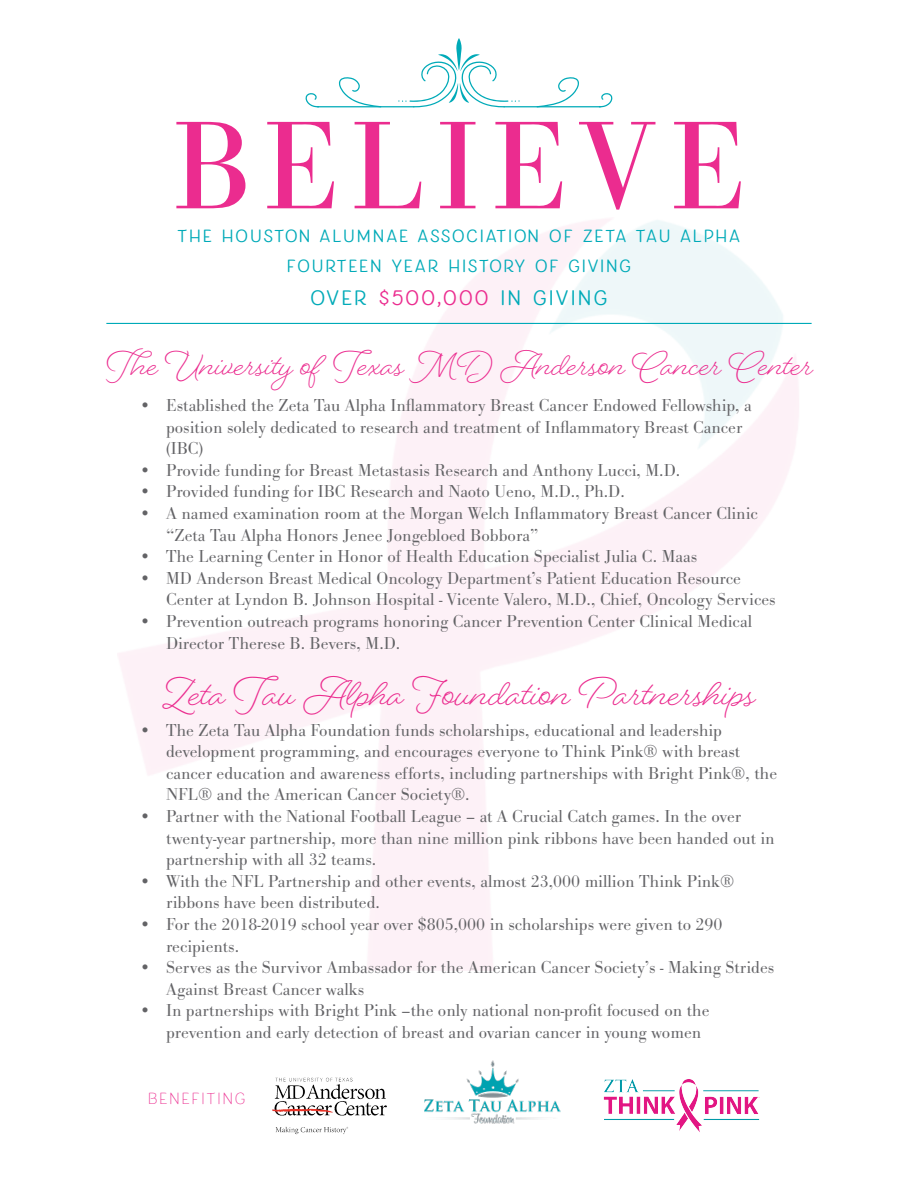
<style>
.page{position:relative;width:918px;height:1188px;background:#fff}
.page>*{position:absolute;margin:0;border:0;box-sizing:border-box;transform-origin:0 0}
.t1{font:42px "Beloved Script";color:#eb2c8f}
.t2{font:36px "Beloved Script";color:#eb2c8f}
.t3{font:700 19.5px "Fairwater Sans";letter-spacing:.1em;color:#00aab8}
.t4{font:300 18px/21.6px "Bodoni URW";color:#636366}
.t5{font:700 16.5px "Fairwater Sans";letter-spacing:.1em;color:#00aab8}
.t6{font:300 15px "Fairwater Sans";letter-spacing:.1em;color:#eb2c8f}
.s1{color:#eb2c8f}
</style>
<div class="page">
<img style="left:424px;top:1060px;width:137px;height:64px">
<img style="left:603px;top:1079px;width:157px;height:53px">
<img style="left:272px;top:1077px;width:115px;height:58px">
<hr style="left:106px;top:323px;width:706px;height:1px;background:#00aab8">
<svg style="left:176px;top:122px;width:565px;height:88px"></svg>
<hr style="left:504px;top:106px;width:97px;height:1px;background:#00aab8">
<svg style="left:601px;top:93px;width:12px;height:14px"></svg>
<svg style="left:539px;top:77px;width:41px;height:30px"></svg>
<hr style="left:317px;top:106px;width:97px;height:1px;background:#00aab8">
<svg style="left:305px;top:93px;width:12px;height:14px"></svg>
<svg style="left:338px;top:77px;width:41px;height:30px"></svg>
<svg style="left:398px;top:38px;width:122px;height:69px"></svg>
<p class="t5" style="left:177px;top:225px;width:565px">THE HOUSTON ALUMNAE ASSOCIATION OF ZETA TAU ALPHA</p>
<p class="t5" style="left:287px;top:255px;width:346px">FOURTEEN YEAR HISTORY OF GIVING</p>
<p class="t3" style="left:311px;top:284px;width:298px">OVER <span class="s1">$500,000</span> IN GIVING</p>
<p class="t2" style="left:105px;top:340px;width:710px">The University of Texas MD Anderson Cancer Center</p>
<p class="t4" style="left:166px;top:394px;width:587px;text-indent:-27px">• Established the Zeta Tau Alpha Inflammatory Breast Cancer Endowed Fellowship, a position solely dedicated to research and treatment of Inflammatory Breast Cancer (IBC)</p>
<p class="t4" style="left:139px;top:459px;width:543px">• Provide funding for Breast Metastasis Research and Anthony Lucci, M.D.</p>
<p class="t4" style="left:139px;top:481px;width:487px">• Provided funding for IBC Research and Naoto Ueno, M.D., Ph.D.</p>
<p class="t4" style="left:166px;top:502px;width:593px;text-indent:-27px">• A named examination room at the Morgan Welch Inflammatory Breast Cancer Clinic “Zeta Tau Alpha Honors Jenee Jongebloed Bobbora”</p>
<p class="t4" style="left:139px;top:546px;width:560px">• The Learning Center in Honor of Health Education Specialist Julia C. Maas</p>
<p class="t4" style="left:166px;top:567px;width:611px;text-indent:-27px">• MD Anderson Breast Medical Oncology Department’s Patient Education Resource<br>Center at Lyndon B. Johnson Hospital - Vicente Valero, M.D., Chief, Oncology Services</p>
<p class="t4" style="left:166px;top:610px;width:588px;text-indent:-27px">• Prevention outreach programs honoring Cancer Prevention Center Clinical Medical<br>Director Therese B. Bevers, M.D.</p>
<p class="t1" style="left:163px;top:665px;width:601px">Zeta Tau Alpha Foundation Partnerships</p>
<p class="t4" style="left:166px;top:719px;width:613px;text-indent:-27px">• The Zeta Tau Alpha Foundation funds scholarships, educational and leadership development programming, and encourages everyone to Think Pink® with breast cancer education and awareness efforts, including partnerships with Bright Pink®, the NFL® and the American Cancer Society®.</p>
<p class="t4" style="left:166px;top:805px;width:610px;text-indent:-27px">• Partner with the National Football League – at A Crucial Catch games. In the over twenty-year partnership, more than nine million pink ribbons have been handed out in partnership with all 32 teams.</p>
<p class="t4" style="left:166px;top:870px;width:570px;text-indent:-27px">• With the NFL Partnership and other events, almost 23,000 million Think Pink® ribbons have been distributed.</p>
<p class="t4" style="left:166px;top:913px;width:558px;text-indent:-27px">• For the 2018-2019 school year over $805,000 in scholarships were given to 290 recipients.</p>
<p class="t4" style="left:166px;top:957px;width:610px;text-indent:-27px">• Serves as the Survivor Ambassador for the American Cancer Society’s - Making Strides<br>Against Breast Cancer walks</p>
<p class="t4" style="left:166px;top:1000px;width:545px;text-indent:-27px">• In partnerships with Bright Pink –the only national non-profit focused on the prevention and early detection of breast and ovarian cancer in young women</p>
<p class="t6" style="left:148px;top:1088px;width:99px">BENEFITING</p>
</div>
